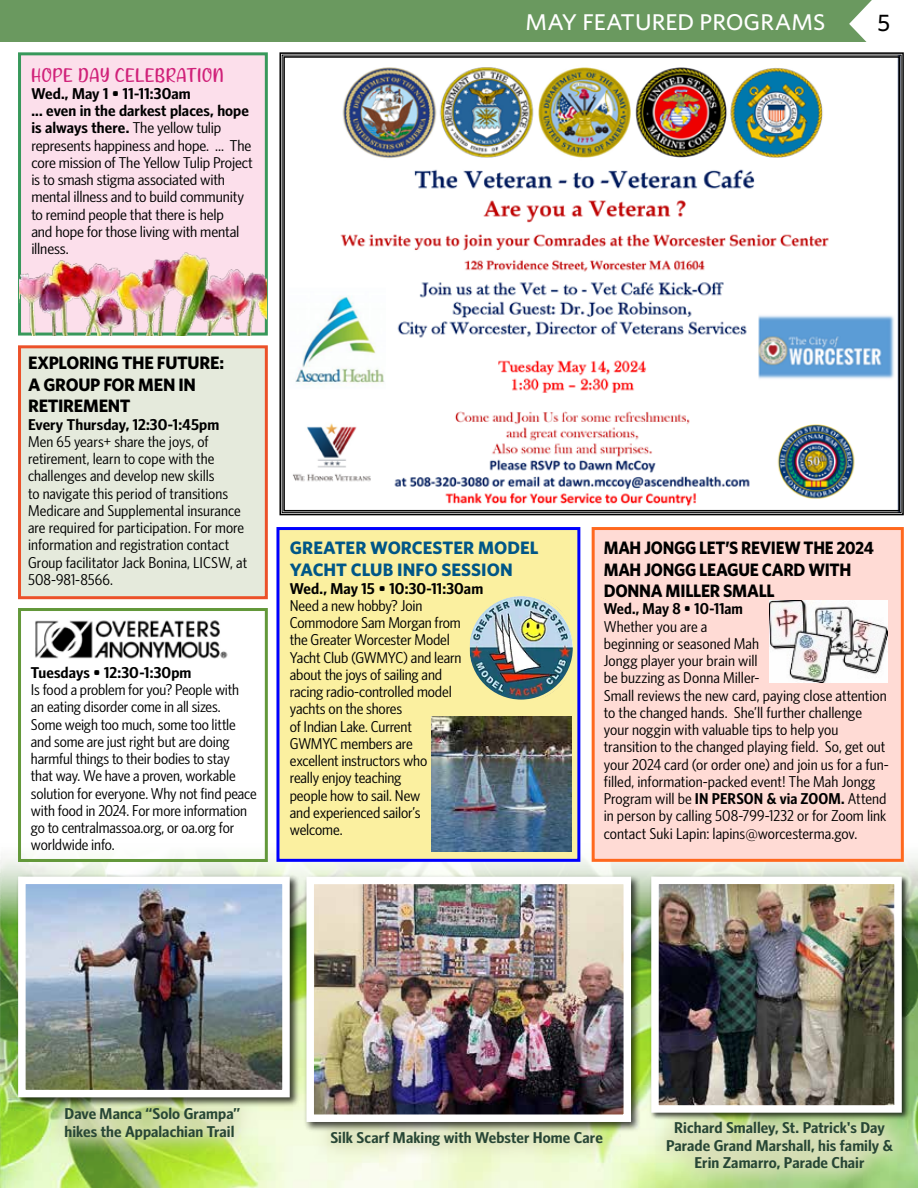
<style>
.page{position:relative;width:918px;height:1188px;background:#fff}
.page>*{position:absolute;margin:0;border:0;box-sizing:border-box;transform-origin:0 0}
.t1{font:500 24px "Whitney";color:#000}
.t2{font:500 22.8px "Whitney";color:#fff;scale:1.05 1}
.t3{font:21px "a Alley Garden";letter-spacing:.045em;color:#d02179;scale:1.08 1}
.t4{font:700 18px/21.6px "Whitney";letter-spacing:-.015em;color:#000;scale:.92 1}
.t5{font:700 18px/21.6px "Whitney";letter-spacing:-.015em;color:#000}
.t6{font:700 18px/21.6px "Whitney";color:#005687}
.t7{font:15.75px/17.2px "Whitney Condensed";letter-spacing:-.005em;color:#000;scale:1.12 1}
.t8{font:15.75px/17.2px "Whitney Condensed";letter-spacing:-.005em;color:#000;scale:1.11 1}
.t9{font:15.75px/17.2px "Whitney Condensed";letter-spacing:-.005em;color:#000;scale:1.15 1}
.t10{font:600 15.75px/17.2px "Whitney Condensed";letter-spacing:.005em;color:#274635;scale:1.17 1}
.t11{font:600 15.75px "Whitney Condensed";letter-spacing:.005em;color:#000;scale:1.17 1}
.t12{font:600 15.75px "Whitney Condensed";letter-spacing:.005em;color:#000;scale:1.12 1}
.s1{font-weight:600}
</style>
<div class="page">
<div style="left:0;top:0;width:918px;height:42px;background:#6a995f"></div>
<svg style="left:849px;top:0;width:69px;height:42px;background:#e8efe7"></svg>
<img style="left:1px;top:836px;width:917px;height:352px">
<div style="left:276px;top:527px;width:304px;height:335px;background:#fbf0a0;border:3px solid #00f"></div>
<div style="left:592px;top:527px;width:312px;height:335px;background:#ffdbd5;border:3px solid #ff681e"></div>
<img style="left:770px;top:601px;width:117px;height:82px">
<img style="left:279px;top:52px;width:625px;height:464px">
<div style="left:283px;top:56px;width:617px;height:455px;border:2px solid #000"></div>
<div style="left:18px;top:345px;width:250px;height:254px;background:#e5eadc;border:3px solid #ec5129"></div>
<div style="left:18px;top:608px;width:250px;height:254px;border:3px solid #63983a"></div>
<img style="left:35px;top:620px;width:193px;height:39px">
<svg style="left:47px;top:1107px;width:211px;height:51px;background:#c4da91"></svg>
<div style="left:16px;top:874px;width:283px;height:233px;background:#000;opacity:.75"></div>
<img style="left:27px;top:886px;width:254px;height:202px">
<div style="left:18px;top:877px;width:272px;height:220px;border:8px solid #fff"></div>
<svg style="left:648px;top:1104px;width:263px;height:83px;background:#c9dea7"></svg>
<svg style="left:313px;top:1133px;width:308px;height:31px;background:#e9f1cd"></svg>
<div style="left:649px;top:875px;width:261px;height:246px;background:#000;opacity:.75"></div>
<img style="left:660px;top:886px;width:233px;height:218px">
<div style="left:651px;top:877px;width:251px;height:236px;border:8px solid #fff"></div>
<div style="left:304px;top:874px;width:338px;height:259px;background:#000;opacity:.75"></div>
<img style="left:315px;top:886px;width:307px;height:227px">
<div style="left:306px;top:877px;width:325px;height:245px;border:8px solid #fff"></div>
<img style="left:471px;top:597px;width:101px;height:101px">
<div style="left:467px;top:593px;width:109px;height:109px;border:3px solid #fbf0a0;border-radius:50%"></div>
<img style="left:431px;top:716px;width:140px;height:135px">
<div style="left:18px;top:52px;width:250px;height:284px;background:#fcdfeb;border:3px solid #38985b"></div>
<img style="left:20px;top:242px;width:247px;height:94px">
<h3 class="t3" style="left:31px;top:66px;width:180px">HOPE DAY CELEBRATION</h3>
<p class="t9" style="left:31px;top:85px;width:194px"><span class="s1">Wed., May 1 • 11-11:30am<br>... even in the darkest places, hope is always there.</span> The yellow tulip represents happiness and hope. ... The core mission of The Yellow Tulip Project is to smash stigma associated with mental illness and to build community to remind people that there is help<br>and hope for those living with mental illness.</p>
<h2 class="t2" style="left:526px;top:8px;width:287px">MAY FEATURED PROGRAMS</h2>
<h1 class="t1" style="left:878px;top:8px;width:14px">5</h1>
<p class="t5" style="left:28px;top:352px;width:198px">EXPLORING THE FUTURE:<br>A GROUP FOR MEN IN<br>RETIREMENT</p>
<p class="t11" style="left:28px;top:415px;width:165px">Every Thursday, 12:30-1:45pm</p>
<p class="t8" style="left:28px;top:433px;width:199px">Men 65 years+ share the joys, of retirement, learn to cope with the challenges and develop new skills<br>to navigate this period of transitions Medicare and Supplemental insurance are required for participation. For more information and registration contact Group facilitator Jack Bonina, LICSW, at 508-981-8566.</p>
<p class="t11" style="left:31px;top:663px;width:139px">Tuesdays • 12:30-1:30pm</p>
<p class="t8" style="left:31px;top:681px;width:205px">Is food a problem for you? People with<br>an eating disorder come in all sizes.<br>Some weigh too much, some too little and some are just right but are doing harmful things to their bodies to stay<br>that way. We have a proven, workable solution for everyone. Why not find peace with food in 2024. For more information go to centralmassoa.org, or oa.org for worldwide info.</p>
<p class="t6" style="left:290px;top:536px;width:250px">GREATER WORCESTER MODEL<br>YACHT CLUB INFO SESSION</p>
<p class="t11" style="left:290px;top:579px;width:167px">Wed., May 15 • 10:30-11:30am</p>
<p class="t7" style="left:290px;top:597px;width:155px">Need a new hobby? Join<br>Commodore Sam Morgan from the Greater Worcester Model<br>Yacht Club (GWMYC) and learn about the joys of sailing and racing radio-controlled model yachts on the shores<br>of Indian Lake. Current<br>GWMYC members are excellent instructors who<br>really enjoy teaching<br>people how to sail. New<br>and experienced sailor’s welcome.</p>
<p class="t4" style="left:604px;top:536px;width:295px">MAH JONGG LET’S REVIEW THE 2024<br>MAH JONGG LEAGUE CARD WITH<br>DONNA MILLER SMALL</p>
<p class="t12" style="left:604px;top:600px;width:126px">Wed., May 8 • 10-11am</p>
<p class="t7" style="left:604px;top:617px;width:256px">Whether you are a<br>beginning or seasoned Mah<br>Jongg player your brain will<br>be buzzing as Donna Miller-<br>Small reviews the new card, paying close attention to the changed hands. She’ll further challenge your noggin with valuable tips to help you transition to the changed playing field. So, get out your 2024 card (or order one) and join us for a fun&shy;filled, information-packed event! The Mah Jongg Program will be <span class="s1">IN PERSON &amp; via ZOOM.</span> Attend in person by calling 508-799-1232 or for Zoom link contact Suki Lapin: lapins@worcesterma.gov.</p>
<p class="t10" style="left:65px;top:1105px;width:152px">Dave Manca “Solo Grampa” hikes the Appalachian Trail</p>
<p class="t10" style="left:330px;top:1128px;width:234px">Silk Scarf Making with Webster Home Care</p>
<p class="t10" style="left:666px;top:1119px;width:195px;text-align:center">Richard Smalley, St. Patrick's Day<br>Parade Grand Marshall, his family &amp;<br>Erin Zamarro, Parade Chair</p>
</div>
